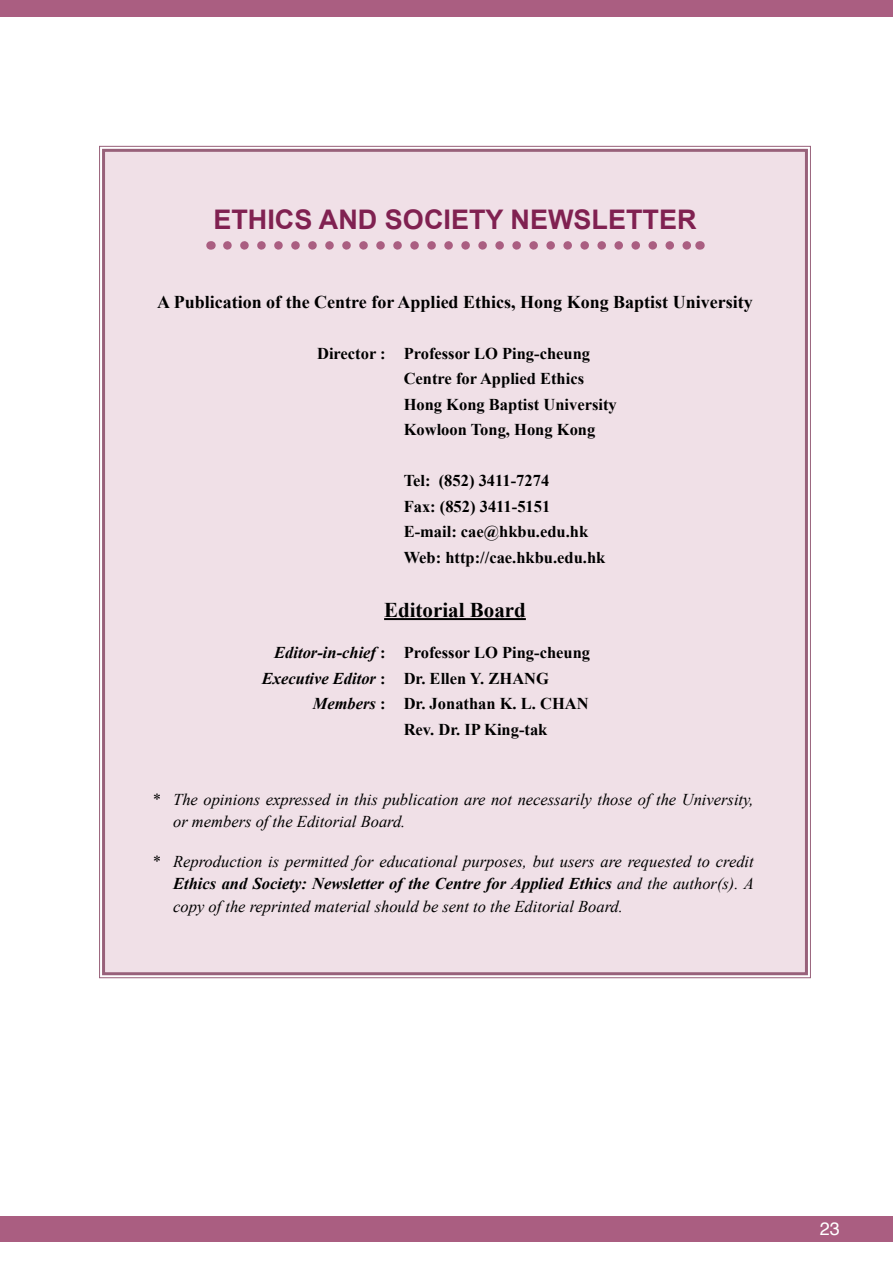
<style>
.page{position:relative;width:893px;height:1263px;background:#fff}
.page>*{position:absolute;margin:0;border:0;box-sizing:border-box;transform-origin:0 0}
.t1{font:700 27px "Arial";color:#802151}
.t2{font:700 21px "Times New Roman";color:#000}
.t3{font:700 18px "Times New Roman";color:#000}
.t4{font:18px "Helvetica";color:#fff}
.t5{font:italic 16.5px/22.5px "Times New Roman";color:#000}
.t6{font:700 16.5px/25.5px "Times New Roman";color:#000}
.s1{font-style:italic}
.s2{font-weight:700}
</style>
<div class="page">
<div style="left:0;top:0;width:893px;height:17px;background:#aa5e81"></div>
<div style="left:0;top:1216px;width:893px;height:26px;background:#aa5e81"></div>
<div style="left:102px;top:148px;width:706px;height:828px;background:#f0e0e7"></div>
<hr style="left:384px;top:618px;width:142px;height:2px;background:#000">
<svg style="left:227px;top:241px;width:464px;height:9px;background:#d6afc1"></svg>
<h1 class="t1" style="left:213px;top:201px;width:485px">ETHICS AND SOCIETY NEWSLETTER</h1>
<p class="t3" style="left:157px;top:290px;width:597px">A Publication of the Centre for Applied Ethics, Hong Kong Baptist University</p>
<p class="t6" style="left:404px;top:340px;width:215px;text-indent:-87px">Director : Professor LO Ping-cheung<br>Centre for Applied Ethics<br>Hong Kong Baptist University<br>Kowloon Tong, Hong Kong</p>
<p class="t6" style="left:404px;top:468px;width:203px">Tel: (852) 3411-7274<br>Fax: (852) 3411-5151<br>E-mail: cae@hkbu.edu.hk<br>Web: http://cae.hkbu.edu.hk</p>
<p class="t2" style="left:384px;top:595px;width:143px">Editorial Board</p>
<p class="t6" style="left:262px;top:639px;width:330px;text-indent:12px"><span class="s1">Editor-in-chief</span> : Professor LO Ping-cheung<br><span class="s1">Executive Editor</span> : Dr. Ellen Y. ZHANG</p>
<p class="t6" style="left:404px;top:690px;width:187px;text-indent:-91px"><span class="s1">Members</span> : Dr. Jonathan K. L. CHAN<br>Rev. Dr. IP King-tak</p>
<p class="t5" style="left:173px;top:787px;width:582px;text-indent:-21px">* The opinions expressed in this publication are not necessarily those of the University, or members of the Editorial Board.</p>
<p class="t5" style="left:173px;top:849px;width:582px;text-align:justify;text-indent:-21px">* Reproduction is permitted for educational purposes, but users are requested to credit <span class="s2">Ethics and Society: Newsletter of the Centre for Applied Ethics</span> and the author(s). A copy of the reprinted material should be sent to the Editorial Board.</p>
<p class="t4" style="left:820px;top:1215px;width:22px">23</p>
</div>
